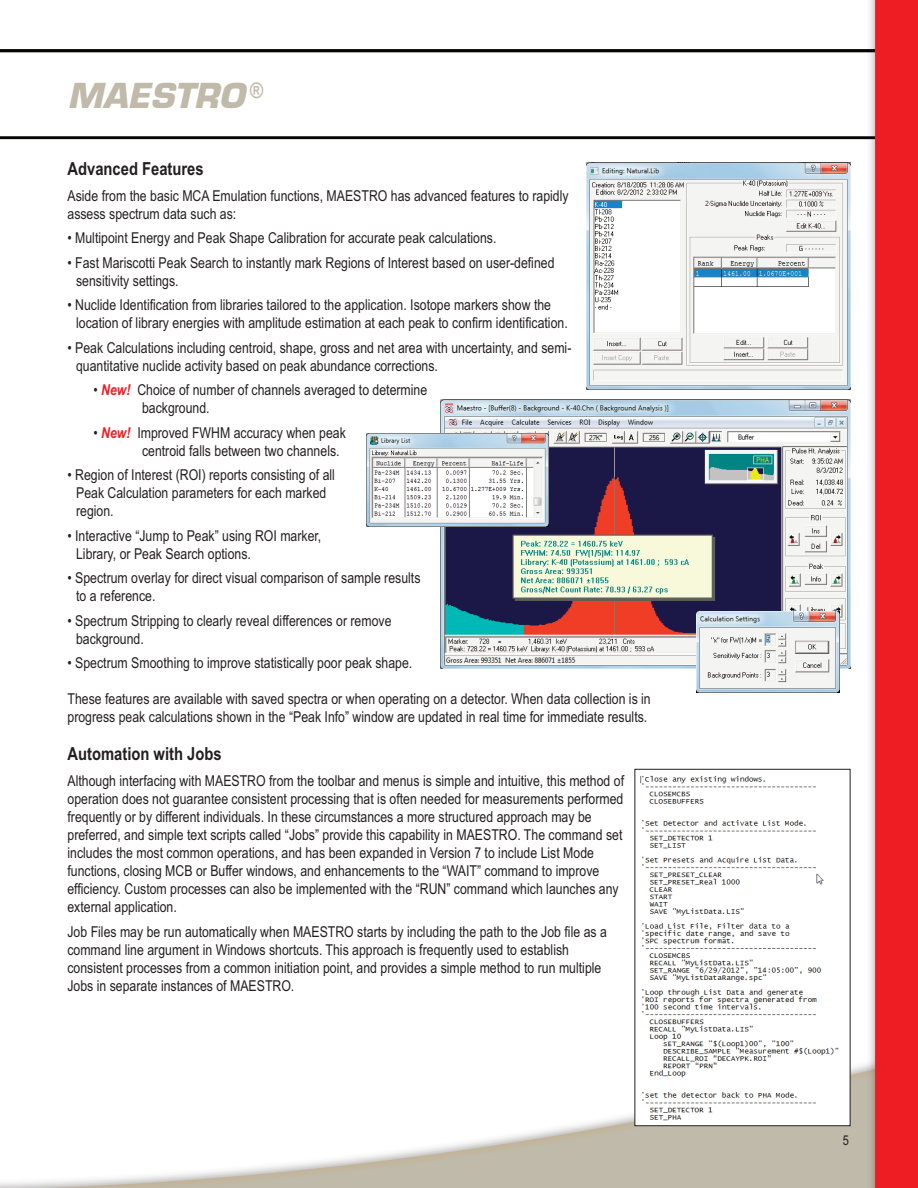
<style>
.page{position:relative;width:918px;height:1188px;background:#fff}
.page>*{position:absolute;margin:0;border:0;box-sizing:border-box;transform-origin:0 0}
.t1{font:36px "EGG Eurostile";color:#c1baaa}
.t2{font:700 18px "Arial Narrow";color:#231f20}
.t3{font:15px/18px "Arial Narrow";color:#231f20}
.t4{font:13.5px "Arial Narrow";color:#231f20}
.s1{font-weight:700;font-style:italic;color:#ee1d23}
</style>
<div class="page">
<img style="left:0;top:0;width:918px;height:1188px">
<img style="left:440px;top:399px;width:410px;height:269px">
<img style="left:586px;top:162px;width:264px;height:228px">
<img style="left:367px;top:434px;width:182px;height:93px">
<img style="left:696px;top:612px;width:143px;height:80px">
<img style="left:640px;top:771px;width:208px;height:353px">
<div style="left:635px;top:769px;width:215px;height:357px;border:1px solid #231f20"></div>
<h1 class="t1" style="left:68px;top:75px;width:197px">MAESTRO <sup>®</sup></h1>
<p class="t2" style="left:68px;top:158px;width:138px">Advanced Features</p>
<p class="t3" style="left:68px;top:187px;width:503px">Aside from the basic MCA Emulation functions, MAESTRO has advanced features to rapidly assess spectrum data such as:</p>
<p class="t3" style="left:68px;top:229px;width:430px">• Multipoint Energy and Peak Shape Calibration for accurate peak calculations.</p>
<p class="t3" style="left:76px;top:254px;width:480px;text-indent:-9px">• Fast Mariscotti Peak Search to instantly mark Regions of Interest based on user-defined sensitivity settings.</p>
<p class="t3" style="left:76px;top:296px;width:493px;text-indent:-9px">• Nuclide Identification from libraries tailored to the application. Isotope markers show the location of library energies with amplitude estimation at each peak to confirm identification.</p>
<p class="t3" style="left:76px;top:339px;width:497px;text-indent:-9px">• Peak Calculations including centroid, shape, gross and net area with uncertainty, and semi&shy;quantitative nuclide activity based on peak abundance corrections.</p>
<p class="t3" style="left:142px;top:381px;width:287px;text-indent:-49px">• <span class="s1">New!</span> Choice of number of channels averaged to determine background.</p>
<p class="t3" style="left:142px;top:424px;width:205px;text-indent:-49px">• <span class="s1">New!</span> Improved FWHM accuracy when peak centroid falls between two channels.</p>
<p class="t3" style="left:76px;top:466px;width:260px;text-indent:-9px">• Region of Interest (ROI) reports consisting of all<br>Peak Calculation parameters for each marked region.</p>
<p class="t3" style="left:76px;top:527px;width:247px;text-indent:-9px">• Interactive “Jump to Peak” using ROI marker,<br>Library, or Peak Search options.</p>
<p class="t3" style="left:76px;top:569px;width:346px;text-indent:-9px">• Spectrum overlay for direct visual comparison of sample results to a reference.</p>
<p class="t3" style="left:76px;top:612px;width:317px;text-indent:-9px">• Spectrum Stripping to clearly reveal differences or remove background.</p>
<p class="t3" style="left:67px;top:654px;width:346px">• Spectrum Smoothing to improve statistically poor peak shape.</p>
<p class="t3" style="left:67px;top:690px;width:585px">These features are available with saved spectra or when operating on a detector. When data collection is in progress peak calculations shown in the “Peak Info” window are updated in real time for immediate results.</p>
<p class="t2" style="left:68px;top:744px;width:156px">Automation with Jobs</p>
<p class="t3" style="left:67px;top:772px;width:558px">Although interfacing with MAESTRO from the toolbar and menus is simple and intuitive, this method of operation does not guarantee consistent processing that is often needed for measurements performed frequently or by different individuals. In these circumstances a more structured approach may be preferred, and simple text scripts called “Jobs” provide this capability in MAESTRO. The command set includes the most common operations, and has been expanded in Version 7 to include List Mode functions, closing MCB or Buffer windows, and enhancements to the “WAIT” command to improve efficiency. Custom processes can also be implemented with the “RUN” command which launches any external application.</p>
<p class="t3" style="left:67px;top:923px;width:541px">Job Files may be run automatically when MAESTRO starts by including the path to the Job file as a command line argument in Windows shortcuts. This approach is frequently used to establish consistent processes from a common initiation point, and provides a simple method to run multiple Jobs in separate instances of MAESTRO.</p>
<p class="t4" style="left:843px;top:1133px;width:8px">5</p>
</div>
